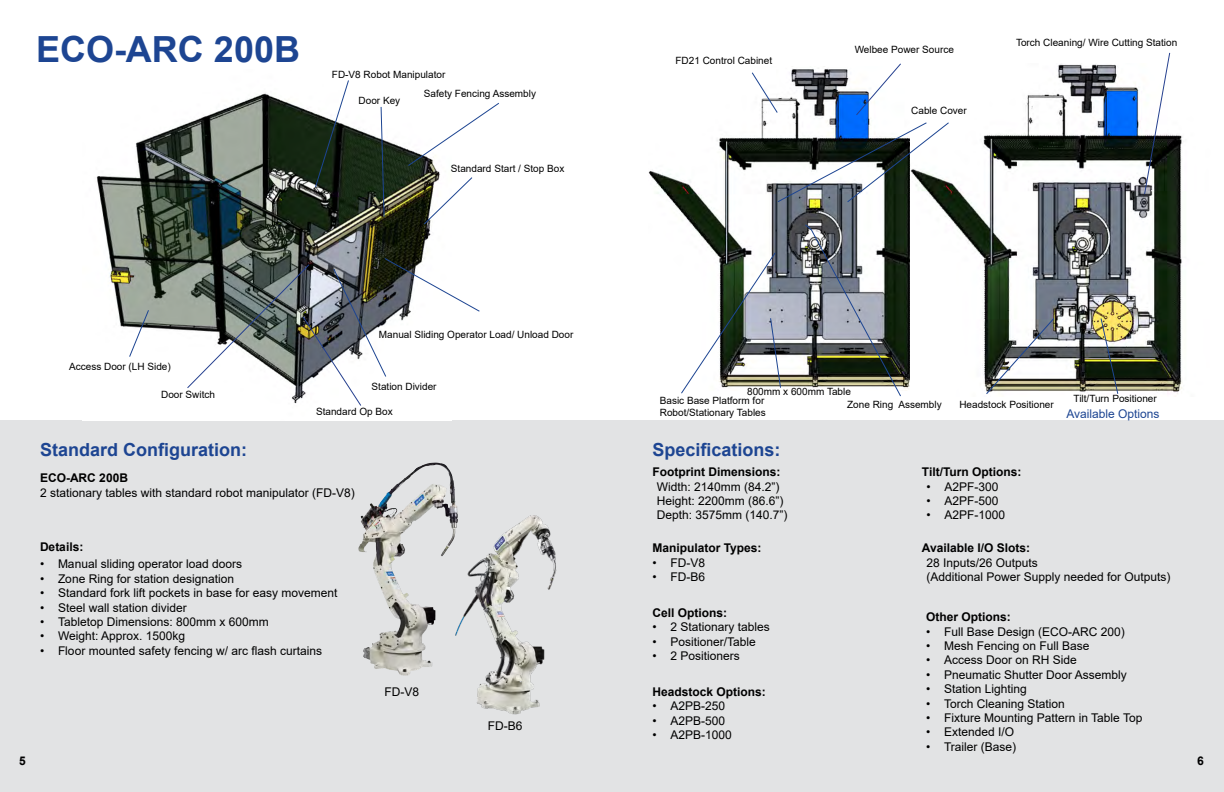
<style>
.page{position:relative;width:1224px;height:792px;background:#fff}
.page>*{position:absolute;margin:0;border:0;box-sizing:border-box;transform-origin:0 0}
.t1{font:700 36px "Arial";color:#1d4592}
.t2{font:700 18px "Arial";color:#1d4592}
.t3{font:12px/14.4px "Arial";color:#000}
.t4{font:700 12px "Arial";color:#000}
.t5{font:12px "Arial";color:#1d4592}
.t6{font:10px/12px "Arial";color:#000}
</style>
<div class="page">
<div style="left:0;top:420px;width:1224px;height:372px;background:#e2e3e4"></div>
<img style="left:96px;top:93px;width:344px;height:238px">
<img style="left:648px;top:137px;width:262px;height:252px">
<img style="left:937px;top:64px;width:245px;height:330px">
<svg style="left:128px;top:309px;width:22px;height:48px"></svg>
<svg style="left:314px;top:80px;width:36px;height:108px"></svg>
<svg style="left:407px;top:102px;width:92px;height:65px"></svg>
<svg style="left:380px;top:106px;width:5px;height:112px"></svg>
<svg style="left:751px;top:63px;width:199px;height:140px"></svg>
<svg style="left:804px;top:223px;width:98px;height:174px"></svg>
<svg style="left:680px;top:251px;width:102px;height:143px"></svg>
<svg style="left:1100px;top:317px;width:19px;height:77px"></svg>
<svg style="left:985px;top:317px;width:70px;height:77px"></svg>
<svg style="left:1143px;top:52px;width:28px;height:143px"></svg>
<img style="left:358px;top:463px;width:73px;height:166px">
<img style="left:436px;top:489px;width:121px;height:226px">
<svg style="left:423px;top:176px;width:50px;height:50px"></svg>
<svg style="left:186px;top:257px;width:294px;height:149px"></svg>
<h1 class="t1" style="left:36px;top:24px;width:266px">ECO-ARC 200B</h1>
<p class="t6" style="left:855px;top:43px;width:101px">Welbee Power Source</p>
<p class="t6" style="left:676px;top:54px;width:98px">FD21 Control Cabinet</p>
<p class="t6" style="left:332px;top:68px;width:115px">FD-V8 Robot Manipulator</p>
<p class="t6" style="left:359px;top:94px;width:43px">Door Key</p>
<p class="t6" style="left:424px;top:87px;width:114px">Safety Fencing Assembly</p>
<p class="t6" style="left:451px;top:163px;width:115px">Standard Start / Stop Box</p>
<p class="t6" style="left:911px;top:105px;width:57px">Cable Cover</p>
<p class="t6" style="left:1016px;top:36px;width:163px">Torch Cleaning/ Wire Cutting Station</p>
<p class="t6" style="left:69px;top:361px;width:103px">Access Door (LH Side)</p>
<p class="t6" style="left:379px;top:329px;width:196px">Manual Sliding Operator Load/ Unload Door</p>
<p class="t6" style="left:161px;top:388px;width:55px">Door Switch</p>
<p class="t6" style="left:372px;top:381px;width:67px">Station Divider</p>
<p class="t6" style="left:316px;top:406px;width:78px">Standard Op Box</p>
<p class="t6" style="left:747px;top:386px;width:105px">800mm x 600mm Table</p>
<p class="t6" style="left:660px;top:395px;width:107px">Basic Base Platform for<br>Robot/Stationary Tables</p>
<p class="t6" style="left:847px;top:398px;width:96px">Zone Ring Assembly</p>
<p class="t6" style="left:959px;top:398px;width:96px">Headstock Positioner</p>
<p class="t6" style="left:1074px;top:392px;width:85px">Tilt/Turn Positioner</p>
<p class="t5" style="left:1066px;top:405px;width:95px">Available Options</p>
<h2 class="t2" style="left:40px;top:437px;width:208px">Standard Configuration:</h2>
<p class="t4" style="left:40px;top:470px;width:90px">ECO-ARC 200B</p>
<p class="t3" style="left:40px;top:485px;width:316px">2 stationary tables with standard robot manipulator (FD-V8)</p>
<h2 class="t2" style="left:652px;top:437px;width:130px">Specifications:</h2>
<p class="t4" style="left:652px;top:464px;width:130px">Footprint Dimensions:</p>
<p class="t3" style="left:657px;top:479px;width:132px">Width: 2140mm (84.2”)<br>Height: 2200mm (86.6”)<br>Depth: 3575mm (140.7”)</p>
<p class="t4" style="left:922px;top:464px;width:101px">Tilt/Turn Options:</p>
<p class="t3" style="left:926px;top:479px;width:74px">• A2PF-300</p>
<p class="t3" style="left:926px;top:494px;width:74px">• A2PF-500</p>
<p class="t3" style="left:926px;top:508px;width:80px">• A2PF-1000</p>
<p class="t4" style="left:40px;top:539px;width:45px">Details:</p>
<p class="t3" style="left:40px;top:557px;width:204px">• Manual sliding operator load doors</p>
<p class="t3" style="left:40px;top:571px;width:196px">• Zone Ring for station designation</p>
<p class="t3" style="left:40px;top:586px;width:299px">• Standard fork lift pockets in base for easy movement</p>
<p class="t3" style="left:40px;top:600px;width:148px">• Steel wall station divider</p>
<p class="t3" style="left:40px;top:615px;width:230px">• Tabletop Dimensions: 800mm x 600mm</p>
<p class="t3" style="left:40px;top:629px;width:147px">• Weight: Approx. 1500kg</p>
<p class="t3" style="left:40px;top:643px;width:284px">• Floor mounted safety fencing w/ arc flash curtains</p>
<p class="t3" style="left:385px;top:685px;width:36px">FD-V8</p>
<p class="t3" style="left:488px;top:719px;width:36px">FD-B6</p>
<p class="t4" style="left:652px;top:540px;width:111px">Manipulator Types:</p>
<p class="t3" style="left:652px;top:555px;width:54px">• FD-V8</p>
<p class="t3" style="left:652px;top:570px;width:54px">• FD-B6</p>
<p class="t4" style="left:652px;top:604px;width:76px">Cell Options:</p>
<p class="t3" style="left:652px;top:620px;width:119px">• 2 Stationary tables</p>
<p class="t3" style="left:652px;top:634px;width:105px">• Positioner/Table</p>
<p class="t3" style="left:652px;top:649px;width:89px">• 2 Positioners</p>
<p class="t4" style="left:652px;top:683px;width:115px">Headstock Options:</p>
<p class="t3" style="left:652px;top:699px;width:74px">• A2PB-250</p>
<p class="t3" style="left:652px;top:713px;width:74px">• A2PB-500</p>
<p class="t3" style="left:652px;top:727px;width:81px">• A2PB-1000</p>
<p class="t4" style="left:922px;top:540px;width:110px">Available I/O Slots:</p>
<p class="t3" style="left:926px;top:555px;width:246px">28 Inputs/26 Outputs<br>(Additional Power Supply needed for Outputs)</p>
<p class="t4" style="left:926px;top:609px;width:86px">Other Options:</p>
<p class="t3" style="left:926px;top:624px;width:200px">• Full Base Design (ECO-ARC 200)</p>
<p class="t3" style="left:926px;top:639px;width:165px">• Mesh Fencing on Full Base</p>
<p class="t3" style="left:926px;top:653px;width:152px">• Access Door on RH Side</p>
<p class="t3" style="left:926px;top:667px;width:202px">• Pneumatic Shutter Door Assembly</p>
<p class="t3" style="left:926px;top:682px;width:102px">• Station Lighting</p>
<p class="t3" style="left:926px;top:696px;width:140px">• Torch Cleaning Station</p>
<p class="t3" style="left:926px;top:711px;width:218px">• Fixture Mounting Pattern in Table Top</p>
<p class="t3" style="left:926px;top:725px;width:90px">• Extended I/O</p>
<p class="t3" style="left:926px;top:739px;width:92px">• Trailer (Base)</p>
<p class="t4" style="left:19px;top:752px;width:8px">5</p>
<p class="t4" style="left:1197px;top:752px;width:8px">6</p>
</div>
